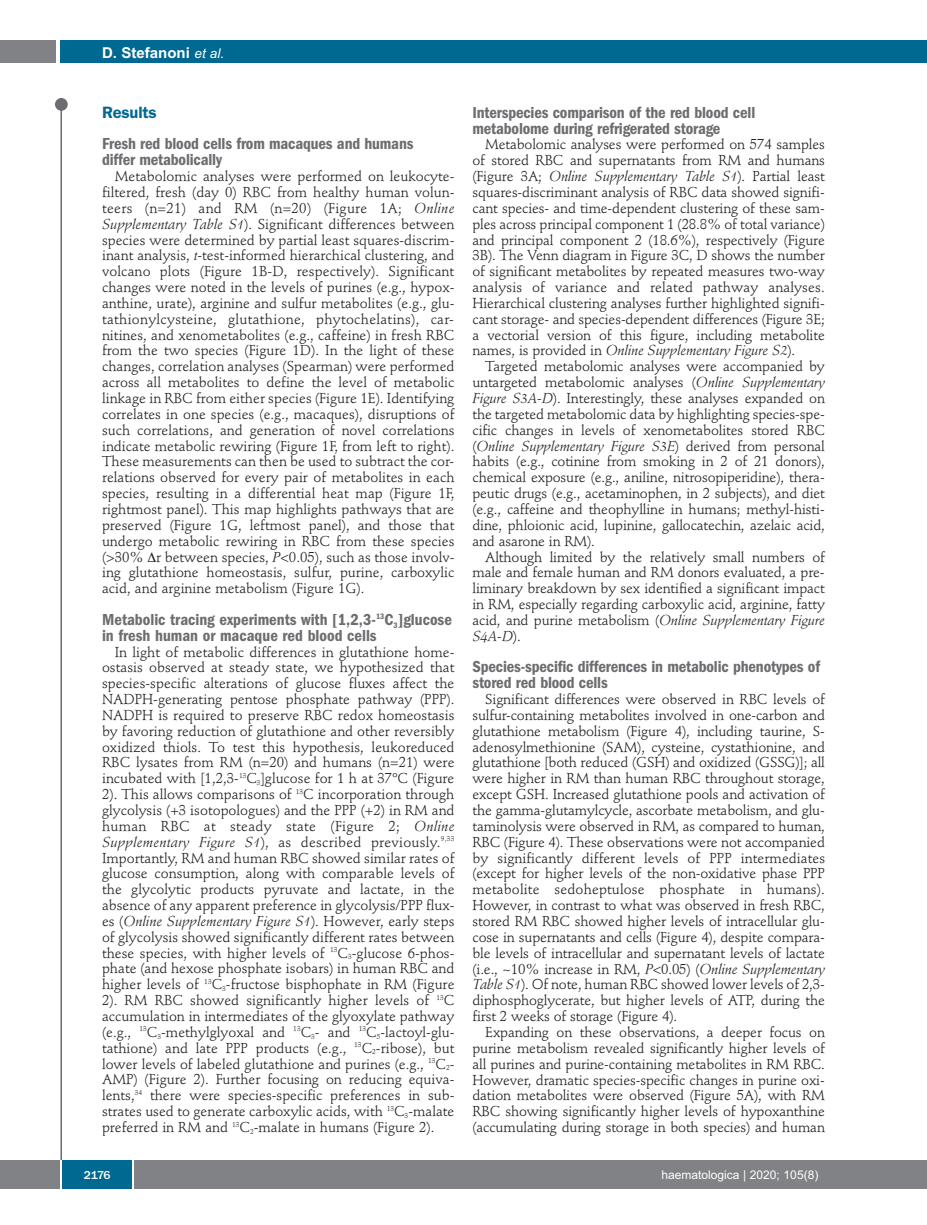
<style>
.page{position:relative;width:927px;height:1225px;background:#fff}
.page>*{position:absolute;margin:0;border:0;box-sizing:border-box;transform-origin:0 0}
.t1{font:600 condensed 16.5px/15.9px "Franklin Gothic";letter-spacing:-.01em;color:#6c6d70}
.t2{font:600 16.5px "Franklin Gothic";letter-spacing:-.01em;color:#006991}
.t3{font:700 15px "Arial";color:#fff}
.t4{font:14.25px/15.9px "Stempel Schneidler";letter-spacing:-.01em;color:#231f20;text-align:justify}
.t5{font:12px "Arial";color:#fff}
.t6{font:500 12px "Franklin Gothic";color:#fff}
.s1{font-weight:400;font-style:italic;font-size:13.5px}
.s2{font-style:italic}
</style>
<div class="page">
<div style="left:911px;top:40px;width:16px;height:22px;background:#006991"></div>
<div style="left:910px;top:1160px;width:17px;height:28px;background:#808285"></div>
<div style="left:55px;top:98px;width:13px;height:13px;background:#6c6d70;border-radius:50%"></div>
<hr style="left:60px;top:101px;width:2px;height:1061px;background:#6c6d70">
<div style="left:60px;top:40px;width:852px;height:22px;background:#006991"></div>
<div style="left:0;top:40px;width:56px;height:22px;background:#808285"></div>
<div style="left:0;top:1160px;width:911px;height:28px;background:#808285"></div>
<div style="left:62px;top:1160px;width:71px;height:28px;background:#006991"></div>
<hr style="left:60px;top:1160px;width:2px;height:28px;background:#fff">
<svg style="left:133px;top:1160px;width:1px;height:28px"></svg>
<p class="t3" style="left:102px;top:44px;width:124px">D. Stefanoni <span class="s1">et al.</span></p>
<p class="t2" style="left:102px;top:106px;width:56px">Results</p>
<p class="t1" style="left:102px;top:137px;width:313px">Fresh red blood cells from macaques and humans differ metabolically</p>
<p class="t4" style="left:102px;top:170px;width:354px;text-indent:13px">Metabolomic analyses were performed on leukocyte&shy;filtered, fresh (day 0) RBC from healthy human volun&shy;teers (n=21) and RM (n=20) (Figure 1A; <span class="s2">Online Supplementary Table S1</span>). Significant differences between species were determined by partial least squares-discrim&shy;inant analysis, <span class="s2">t</span>-test-informed hierarchical clustering, and volcano plots (Figure 1B-D, respectively). Significant changes were noted in the levels of purines (e.g., hypox&shy;anthine, urate), arginine and sulfur metabolites (e.g., glu&shy;tathionylcysteine, glutathione, phytochelatins), car&shy;nitines, and xenometabolites (e.g., caffeine) in fresh RBC from the two species (Figure 1D). In the light of these changes, correlation analyses (Spearman) were performed across all metabolites to define the level of metabolic linkage in RBC from either species (Figure 1E). Identifying correlates in one species (e.g., macaques), disruptions of such correlations, and generation of novel correlations indicate metabolic rewiring (Figure 1F, from left to right).<br>These measurements can then be used to subtract the cor&shy;relations observed for every pair of metabolites in each species, resulting in a differential heat map (Figure 1F, rightmost panel). This map highlights pathways that are preserved (Figure 1G, leftmost panel), and those that undergo metabolic rewiring in RBC from these species (&gt;30% r between species, <span class="s2">P</span>&lt;0.05), such as those involv&shy;ing glutathione homeostasis, sulfur, purine, carboxylic acid, and arginine metabolism (Figure 1G).</p>
<p class="t1" style="left:102px;top:613px;width:351px">Metabolic tracing experiments with [1,2,3-<sup>13</sup>C<sub>3</sub>]glucose in fresh human or macaque red blood cells</p>
<p class="t4" style="left:102px;top:645px;width:354px;text-indent:13px">In light of metabolic differences in glutathione home&shy;ostasis observed at steady state, we hypothesized that species-specific alterations of glucose fluxes affect the NADPH-generating pentose phosphate pathway (PPP).<br>NADPH is required to preserve RBC redox homeostasis by favoring reduction of glutathione and other reversibly oxidized thiols. To test this hypothesis, leukoreduced RBC lysates from RM (n=20) and humans (n=21) were incubated with [1,2,3-<sup>13</sup>C<sub>3</sub>]glucose for 1 h at 37ºC (Figure 2). This allows comparisons of <sup>13</sup>C incorporation through glycolysis (+3 isotopologues) and the PPP (+2) in RM and human RBC at steady state (Figure 2; <span class="s2">Online Supplementary Figure S1</span>), as described previously.<sup>9,33<br></sup>Importantly, RM and human RBC showed similar rates of glucose consumption, along with comparable levels of the glycolytic products pyruvate and lactate, in the absence of any apparent preference in glyco lysis/PPP flux&shy;es (<span class="s2">Online Supplementary Figure S1</span>). However, early steps of glycolysis showed significantly different rates between these species, with higher levels of <sup>13</sup>C<sub>3</sub>-glucose 6-phos&shy;phate (and hexose phosphate isobars) in human RBC and higher levels of <sup>13</sup>C<sub>3</sub>-fructose bisphophate in RM (Figure 2). RM RBC showed significantly higher levels of <sup>13</sup>C accumulation in intermediates of the glyoxylate pathway (e.g., <sup>13</sup>C<sub>3</sub>-methylglyoxal and <sup>13</sup>C<sub>3</sub>- and <sup>13</sup>C<sub>5</sub>-lactoyl-glu&shy;tathione) and late PPP products (e.g., <sup>13</sup>C<sub>2</sub>-ribose), but lower levels of labeled glutathione and purines (e.g., <sup>13</sup>C<sub>2</sub>- AMP) (Figure 2). Further focusing on reducing equiva&shy;lents,<sup>34</sup> there were species-specific preferences in sub&shy;strates used to generate carboxylic acids, with <sup>13</sup>C<sub>3</sub>-malate preferred in RM and <sup>13</sup>C<sub>2</sub>-malate in humans (Figure 2).</p>
<p class="t1" style="left:472px;top:106px;width:284px">Interspecies comparison of the red blood cell metabolome during refrigerated storage</p>
<p class="t4" style="left:472px;top:138px;width:354px;text-indent:13px">Metabolomic analyses were performed on 574 samples of stored RBC and supernatants from RM and humans (Figure 3A; <span class="s2">Online Supplementary Table S1</span>). Partial least squares-discriminant analysis of RBC data showed signifi&shy;cant species- and time-dependent clustering of these sam&shy;ples across principal component 1 (28.8% of total variance) and principal component 2 (18.6%), respectively (Figure 3B). The Venn diagram in Figure 3C, D shows the number of significant metabolites by repeated measures two-way analysis of variance and related pathway analyses.<br>Hierarchical clustering analyses further highlighted signifi&shy;cant storage- and species-dependent differences (Figure 3E; a vectorial version of this figure, including metabolite names, is provided in <span class="s2">Online Supplementary Figure S2</span>).</p>
<p class="t4" style="left:472px;top:360px;width:354px;text-indent:13px">Targeted metabolomic analyses were accompanied by untargeted metabolomic analyses (<span class="s2">Online Supplementary Figure S3A-D</span>). Interestingly, these analyses expanded on the targeted metabolomic data by highlighting species-spe&shy;cific changes in levels of xenometabolites stored RBC (<span class="s2">Online Supplementary Figure S3E</span>) derived from personal habits (e.g., cotinine from smoking in 2 of 21 donors), chemical exposure (e.g., aniline, nitrosopiperidine), thera&shy;peutic drugs (e.g., acetaminophen, in 2 subjects), and diet (e.g., caffeine and theophylline in humans; methyl-histi&shy;dine, phloionic acid, lupinine, gallocatechin, azelaic acid, and asarone in RM).</p>
<p class="t4" style="left:472px;top:550px;width:354px;text-indent:13px">Although limited by the relatively small numbers of male and female human and RM donors evaluated, a pre&shy;liminary breakdown by sex identified a significant impact in RM, especially regarding carboxylic acid, arginine, fatty acid, and purine metabolism (<span class="s2">Online Supplementary Figure S4A-D</span>).</p>
<p class="t1" style="left:472px;top:660px;width:349px">Species-specific differences in metabolic phenotypes of stored red blood cells</p>
<p class="t4" style="left:472px;top:692px;width:354px;text-indent:13px">Significant differences were observed in RBC levels of sulfur-containing metabolites involved in one-carbon and glutathione metabolism (Figure 4), including taurine, S&shy;adenosylmethionine (SAM), cysteine, cystathionine, and glutathione [both reduced (GSH) and oxidized (GSSG)]; all were higher in RM than human RBC throughout storage, except GSH. Increased glutathione pools and activation of the gamma-glutamylcycle, ascorbate metabolism, and glu&shy;taminolysis were observed in RM, as compared to human, RBC (Figure 4). These observations were not accompanied by significantly different levels of PPP intermediates (except for higher levels of the non-oxidative phase PPP metabolite sedoheptulose phosphate in humans).<br>However, in contrast to what was observed in fresh RBC, stored RM RBC showed higher levels of intracellular glu&shy;cose in supernatants and cells (Figure 4), despite compara&shy;ble levels of intracellular and supernatant levels of lactate (i.e., ~10% increase in RM, <span class="s2">P</span>&lt;0.05) (<span class="s2">Online Supplementary Table S1</span>). Of note, human RBC showed lower levels of 2,3- diphosphoglycerate, but higher levels of ATP, during the first 2 weeks of storage (Figure 4).</p>
<p class="t4" style="left:472px;top:1025px;width:354px;text-indent:13px">Expanding on these observations, a deeper focus on purine metabolism revealed significantly higher levels of all purines and purine-containing metabolites in RM RBC.<br>However, dramatic species-specific changes in purine oxi&shy;dation metabolites were observed (Figure 5A), with RM RBC showing significantly higher levels of hypoxanthine (accumulating during storage in both species) and human</p>
<p class="t6" style="left:84px;top:1167px;width:28px">2176</p>
<p class="t5" style="left:661px;top:1167px;width:158px">haematologica | 2020; 105(8)</p>
</div>
